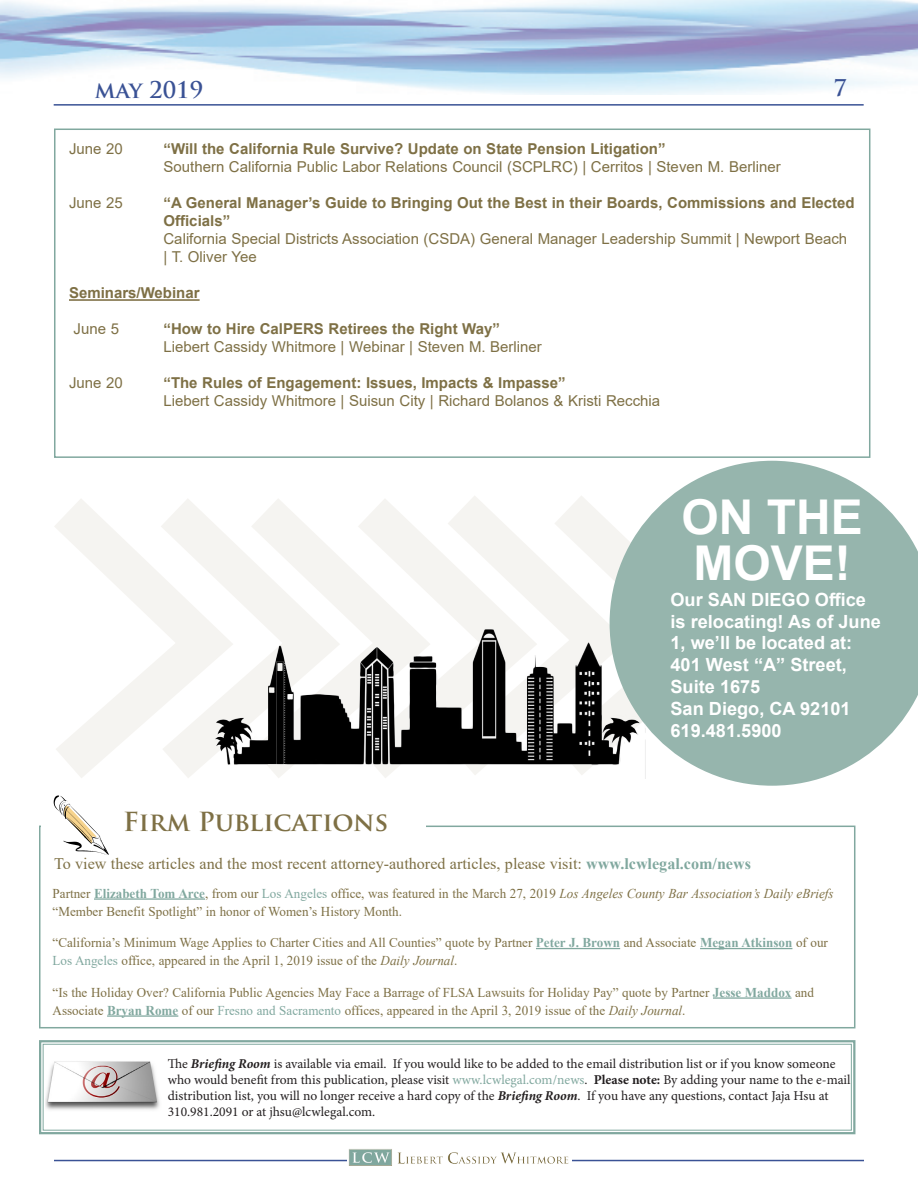
<style>
.page{position:relative;width:918px;height:1188px;background:#fff}
.page>*{position:absolute;margin:0;border:0;box-sizing:border-box;transform-origin:0 0}
.t1{font:700 48px "Arial";color:#fff}
.t2{font:700 25.65px "Trajan Pro";letter-spacing:-.005em;color:#7e7045}
.t3{font:700 22.5px "Trajan Pro";color:#3a5295}
.t4{font:700 18.15px/21.8px "Arial";color:#fff}
.Body_Text{font:16.05px "Times New Roman";color:#7e7045}
.t5{font:15px/18px "Arial";color:#7e7045}
.t6{font:700 15px/18px "Arial";color:#7e7045}
.Body_Text-2{font:13.5px/18px "Times New Roman";color:#7e7045}
.t7{font:13.5px/16.2px "Minion Pro";letter-spacing:-.005em;color:#231f20}
.s1{font-weight:700;color:#81a89f}
.s2{color:#81a89f}
.s3{font-style:italic}
.s4{font-weight:700;font-style:italic}
.s5{font-weight:700}
</style>
<div class="page">
<hr style="left:54px;top:104px;width:810px;height:2px;background:#3a5295">
<hr style="left:54px;top:1160px;width:810px;height:1px;background:#3a5295">
<img style="left:349px;top:1149px;width:221px;height:17px">
<hr style="left:69px;top:299px;width:131px;height:2px;background:#7e7045">
<div style="left:54px;top:129px;width:816px;height:329px;border:2px solid #81a89f"></div>
<svg style="left:54px;top:499px;width:65px;height:279px"></svg>
<svg style="left:119px;top:499px;width:90px;height:279px"></svg>
<svg style="left:209px;top:499px;width:107px;height:107px"></svg>
<svg style="left:316px;top:499px;width:90px;height:107px"></svg>
<svg style="left:406px;top:496px;width:107px;height:110px"></svg>
<svg style="left:513px;top:496px;width:97px;height:110px"></svg>
<svg style="left:610px;top:461px;width:308px;height:325px;fill:#96b5ad"></svg>
<img style="left:205px;top:606px;width:441px;height:172px">
<svg style="left:39px;top:1040px;width:817px;height:95px"></svg>
<div style="left:43px;top:1044px;width:809px;height:87px;border:1px solid #81a89f"></div>
<img style="left:45px;top:1060px;width:117px;height:51px">
<hr style="left:94px;top:898px;width:111px;height:2px;background:#81a89f">
<hr style="left:536px;top:948px;width:84px;height:1px;background:#81a89f">
<hr style="left:700px;top:948px;width:92px;height:1px;background:#81a89f">
<hr style="left:713px;top:997px;width:79px;height:2px;background:#81a89f">
<hr style="left:107px;top:1015px;width:71px;height:2px;background:#81a89f">
<div style="left:39px;top:826px;width:816px;height:202px;border:2px solid #81a89f"></div>
<div style="left:114px;top:799px;width:311px;height:44px;background:#fff"></div>
<div style="left:42px;top:795px;width:74px;height:60px;background:#fff"></div>
<svg style="left:54px;top:796px;width:55px;height:59px"></svg>
<h3 class="t3" style="left:95px;top:76px;width:110px">may 2019</h3>
<h3 class="t3" style="left:833px;top:74px;width:15px">7</h3>
<p class="t5" style="left:69px;top:140px;width:55px">June 20</p>
<p class="t6" style="left:164px;top:140px;width:504px">“Will the California Rule Survive? Update on State Pension Litigation”</p>
<p class="t5" style="left:164px;top:158px;width:619px">Southern California Public Labor Relations Council (SCPLRC) | Cerritos | Steven M. Berliner</p>
<p class="t5" style="left:69px;top:194px;width:55px">June 25</p>
<p class="t6" style="left:164px;top:194px;width:693px">“A General Manager’s Guide to Bringing Out the Best in their Boards, Commissions and Elected<br>Officials”</p>
<p class="t5" style="left:164px;top:230px;width:685px">California Special Districts Association (CSDA) General Manager Leadership Summit | Newport Beach | T. Oliver Yee</p>
<p class="t6" style="left:69px;top:284px;width:132px">Seminars/Webinar</p>
<p class="t5" style="left:74px;top:320px;width:47px">June 5</p>
<p class="t6" style="left:164px;top:320px;width:338px">“How to Hire CalPERS Retirees the Right Way”</p>
<p class="t5" style="left:164px;top:338px;width:380px">Liebert Cassidy Whitmore | Webinar | Steven M. Berliner</p>
<p class="t5" style="left:69px;top:374px;width:55px">June 20</p>
<p class="t6" style="left:164px;top:374px;width:404px">“The Rules of Engagement: Issues, Impacts &amp; Impasse”</p>
<p class="t5" style="left:164px;top:392px;width:498px">Liebert Cassidy Whitmore | Suisun City | Richard Bolanos &amp; Kristi Recchia</p>
<p class="t2" style="left:123px;top:805px;width:267px">Firm Publications</p>
<p class="t1" style="left:681px;top:484px;width:183px">ON THE</p>
<p class="t1" style="left:693px;top:529px;width:159px">MOVE!</p>
<p class="t4" style="left:670px;top:589px;width:212px">Our SAN DIEGO Office is relocating! As of June<br>1, we’ll be located at:</p>
<p class="t4" style="left:670px;top:654px;width:178px">401 West “A” Street,<br>Suite 1675</p>
<p class="t4" style="left:670px;top:698px;width:182px">San Diego, CA 92101</p>
<p class="t4" style="left:670px;top:720px;width:113px">619.481.5900</p>
<p class="Body_Text" style="left:54px;top:852px;width:699px">To view these articles and the most recent attorney-authored articles, please visit: <span class="s1">www.lcwlegal.com/news</span></p>
<p class="Body_Text-2" style="left:53px;top:884px;width:783px">Partner <span class="s1">Elizabeth Tom Arce</span>, from our <span class="s2">Los Angeles</span> office, was featured in the March 27, 2019 <span class="s3">Los Angeles County Bar Association’s Daily eBriefs </span>“Member Benefit Spotlight” in honor of Women’s History Month.</p>
<p class="Body_Text-2" style="left:53px;top:933px;width:777px">“California’s Minimum Wage Applies to Charter Cities and All Counties” quote by Partner <span class="s1">Peter J. Brown</span> and Associate <span class="s1">Megan Atkinson</span> of our<br><span class="s2">Los Angeles</span> office, appeared in the April 1, 2019 issue of the <span class="s3">Daily Journal</span>.</p>
<p class="Body_Text-2" style="left:53px;top:983px;width:763px">“Is the Holiday Over? California Public Agencies May Face a Barrage of FLSA Lawsuits for Holiday Pay” quote by Partner <span class="s1">Jesse Maddox</span> and<br>Associate <span class="s1">Bryan Rome</span> of our <span class="s2">Fresno and Sacramento</span> offices, appeared in the April 3, 2019 issue of the <span class="s3">Daily Journal</span>.</p>
<p class="t7" style="left:168px;top:1055px;width:684px">The <span class="s4">Briefing Room</span> is available via email. If you would like to be added to the email distribution list or if you know someone who would benefit from this publication, please visit <span class="s2">www.lcwlegal.com/news</span>. <span class="s5">Please note:</span> By adding your name to the e-mail distribution list, you will no longer receive a hard copy of the <span class="s4">Briefing Room</span>. If you have any questions, contact Jaja Hsu at 310.981.2091 or at jhsu@lcwlegal.com.</p>
</div>
